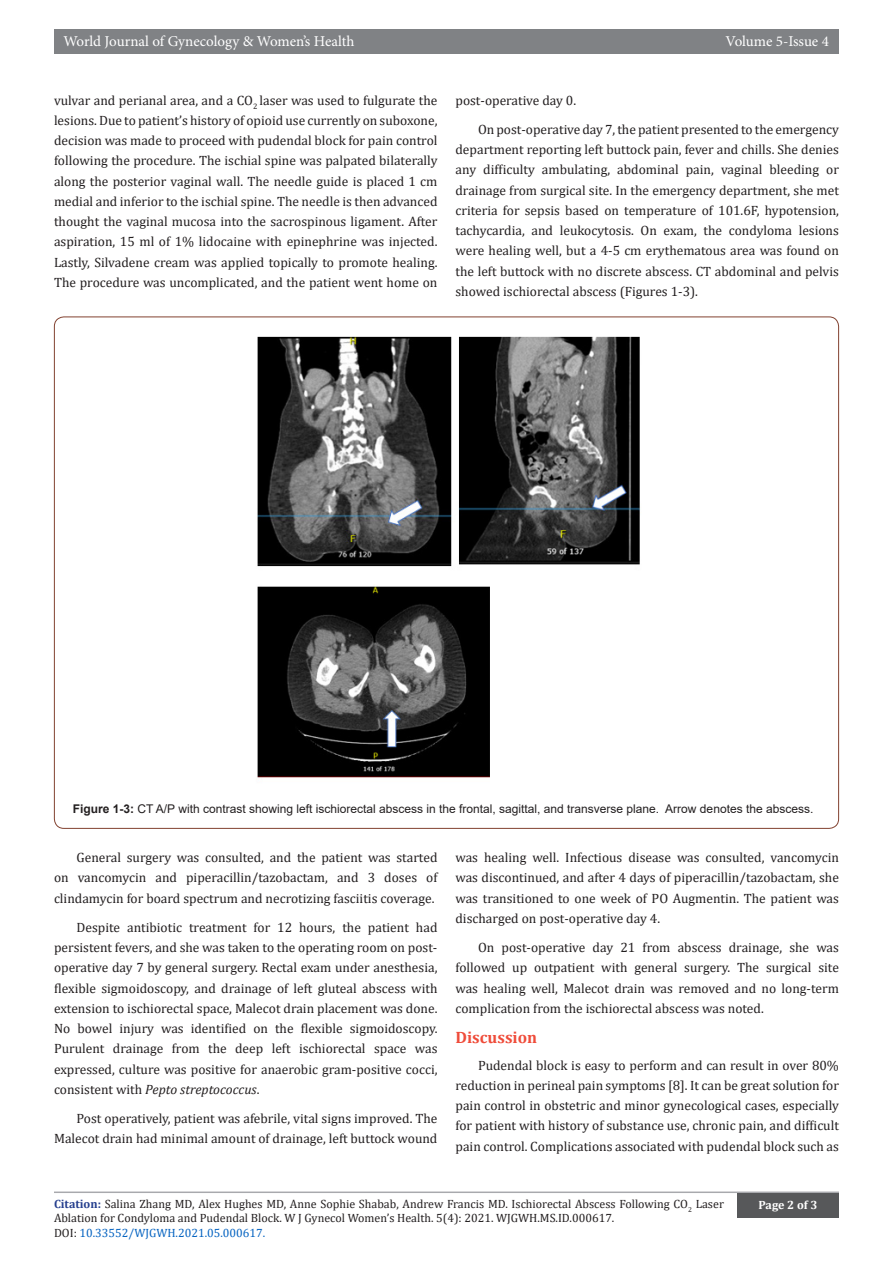
<style>
.page{position:relative;width:893px;height:1263px;background:#fff}
.page>*{position:absolute;margin:0;border:0;box-sizing:border-box;transform-origin:0 0}
.t1{font:700 16.5px "Cambria";color:#ef4c3a}
.t2{font:15px "Minion Pro";letter-spacing:-.005em;color:#fff}
.t3{font:13.5px/20.2px "Cambria";color:#231f20;text-align:justify}
.t4{font:12px/14.4px "Cambria";color:#231f20}
.t5{font:12px "Arial";color:#231f20}
.t6{font:12px "Cambria";color:#0563c1}
.t7{font:700 12px "Cambria";color:#fff}
.s1{font-weight:700}
.s2{font-style:italic}
.s3{font-weight:700;color:#253f8e}
.s4{color:#231f20}
</style>
<div class="page">
<hr style="left:54px;top:1191px;width:785px;height:2px;background:#a8a9ad">
<div style="left:737px;top:1193px;width:102px;height:25px;background:#57585a"></div>
<div style="left:54px;top:30px;width:785px;height:24px;background:#808285"></div>
<img style="left:257px;top:336px;width:383px;height:442px">
<p class="t2" style="left:63px;top:32px;width:292px">World Journal of Gynecology &amp; Women’s Health</p>
<p class="t2" style="left:726px;top:32px;width:105px">Volume 5-Issue 4</p>
<p class="t3" style="left:54px;top:90px;width:385px">vulvar and perianal area, and a CO<sub>2</sub> laser was used to fulgurate the lesions. Due to patient’s history of opioid use currently on suboxone, decision was made to proceed with pudendal block for pain control following the procedure. The ischial spine was palpated bilaterally along the posterior vaginal wall. The needle guide is placed 1 cm medial and inferior to the ischial spine. The needle is then advanced thought the vaginal mucosa into the sacrospinous ligament. After aspiration, 15 ml of 1% lidocaine with epinephrine was injected.<br>Lastly, Silvadene cream was applied topically to promote healing.<br>The procedure was uncomplicated, and the patient went home on</p>
<p class="t3" style="left:455px;top:90px;width:122px">post-operative day 0.</p>
<p class="t3" style="left:455px;top:119px;width:385px;text-indent:22px">On post-operative day 7, the patient presented to the emergency department reporting left buttock pain, fever and chills. She denies any difficulty ambulating, abdominal pain, vaginal bleeding or drainage from surgical site. In the emergency department, she met criteria for sepsis based on temperature of 101.6F, hypotension, tachycardia, and leukocytosis. On exam, the condyloma lesions were healing well, but a 4-5 cm erythematous area was found on the left buttock with no discrete abscess. CT abdominal and pelvis showed ischiorectal abscess (Figures 1-3).</p>
<p class="t5" style="left:73px;top:800px;width:742px"><span class="s1">Figure 1-3:</span> CT A/P with contrast showing left ischiorectal abscess in the frontal, sagittal, and transverse plane. Arrow denotes the abscess.</p>
<p class="t3" style="left:54px;top:847px;width:385px;text-indent:22px">General surgery was consulted, and the patient was started on vancomycin and piperacillin/tazobactam, and 3 doses of clindamycin for board spectrum and necrotizing fasciitis coverage.</p>
<p class="t3" style="left:54px;top:917px;width:385px;text-indent:22px">Despite antibiotic treatment for 12 hours, the patient had persistent fevers, and she was taken to the operating room on post&shy;operative day 7 by general surgery. Rectal exam under anesthesia, flexible sigmoidoscopy, and drainage of left gluteal abscess with extension to ischiorectal space, Malecot drain placement was done.<br>No bowel injury was identified on the flexible sigmoidoscopy.<br>Purulent drainage from the deep left ischiorectal space was expressed, culture was positive for anaerobic gram-positive cocci, consistent with <span class="s2">Pepto streptococcus</span>.</p>
<p class="t3" style="left:54px;top:1108px;width:385px;text-align:right">Post operatively, patient was afebrile, vital signs improved. The<br>Malecot drain had minimal amount of drainage, left buttock wound</p>
<p class="t3" style="left:455px;top:847px;width:385px">was healing well. Infectious disease was consulted, vancomycin was discontinued, and after 4 days of piperacillin/tazobactam, she was transitioned to one week of PO Augmentin. The patient was discharged on post-operative day 4.</p>
<p class="t3" style="left:455px;top:937px;width:385px;text-indent:22px">On post-operative day 21 from abscess drainage, she was followed up outpatient with general surgery. The surgical site was healing well, Malecot drain was removed and no long-term complication from the ischiorectal abscess was noted.</p>
<p class="t1" style="left:455px;top:1026px;width:83px">Discussion</p>
<p class="t3" style="left:455px;top:1055px;width:385px;text-indent:22px">Pudendal block is easy to perform and can result in over 80% reduction in perineal pain symptoms [8]. It can be great solution for pain control in obstetric and minor gynecological cases, especially for patient with history of substance use, chronic pain, and difficult pain control. Complications associated with pudendal block such as</p>
<p class="t4" style="left:54px;top:1196px;width:671px"><span class="s3">Citation:</span> Salina Zhang MD, Alex Hughes MD, Anne Sophie Shabab, Andrew Francis MD. Ischiorectal Abscess Following CO<sub>2</sub> Laser<br>Ablation for Condyloma and Pudendal Block. W J Gynecol Women’s Health. 5(4): 2021. WJGWH.MS.ID.000617.</p>
<p class="t6" style="left:54px;top:1225px;width:213px"><span class="s4">DOI:</span> 10.33552/WJGWH.2021.05.000617.</p>
<p class="t7" style="left:758px;top:1196px;width:60px">Page 2 of 3</p>
</div>
